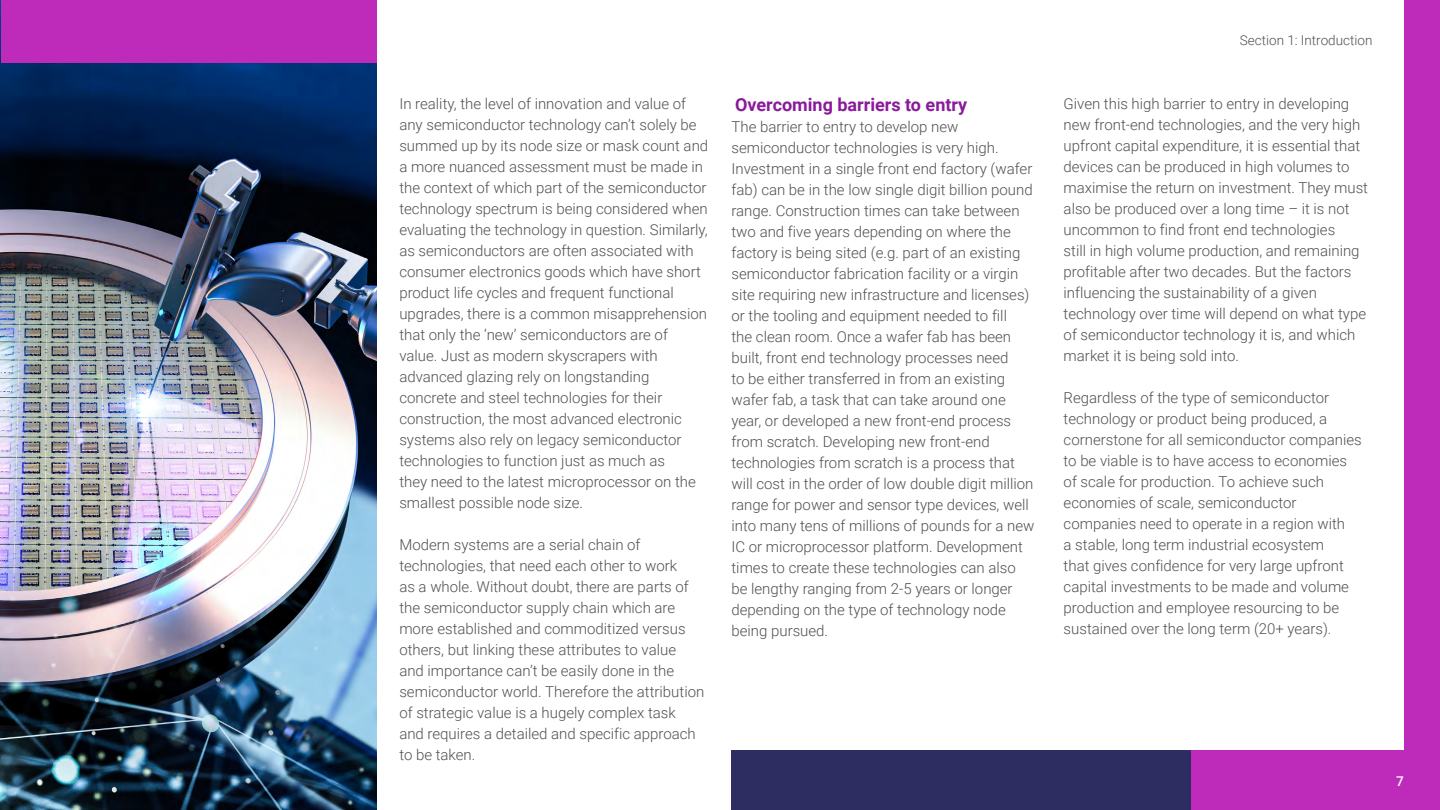
<style>
.page{position:relative;width:1440px;height:810px;background:#fff}
.page>*{position:absolute;margin:0;border:0;box-sizing:border-box;transform-origin:0 0}
.t1{font:700 18px "Roboto";color:#8a1a9b}
.t2{font:300 15px/21px "Roboto";color:#505050}
.t3{font:300 13.5px "Roboto";color:#505050}
.t4{font:500 13.5px "Roboto";color:#fff}
</style>
<div class="page">
<svg style="left:1191px;top:0;width:249px;height:810px"></svg>
<div style="left:731px;top:750px;width:460px;height:60px;background:#2e2d62"></div>
<img style="left:0;top:0;width:377px;height:810px">
<div style="left:1px;top:0;width:376px;height:63px;background:#be2bbb"></div>
<p class="t2" style="left:399px;top:92px;width:310px">In reality, the level of innovation and value of any semiconductor technology can’t solely be summed up by its node size or mask count and a more nuanced assessment must be made in the context of which part of the semiconductor technology spectrum is being considered when evaluating the technology in question. Similarly, as semiconductors are often associated with consumer electronics goods which have short product life cycles and frequent functional upgrades, there is a common misapprehension that only the ‘new’ semiconductors are of value. Just as modern skyscrapers with advanced glazing rely on longstanding concrete and steel technologies for their construction, the most advanced electronic systems also rely on legacy semiconductor technologies to function just as much as<br>they need to the latest microprocessor on the smallest possible node size.</p>
<p class="t2" style="left:399px;top:533px;width:306px">Modern systems are a serial chain of technologies, that need each other to work<br>as a whole. Without doubt, there are parts of the semiconductor supply chain which are more established and commoditized versus others, but linking these attributes to value and importance can’t be easily done in the semiconductor world. Therefore the attribution of strategic value is a hugely complex task<br>and requires a detailed and specific approach to be taken.</p>
<p class="t1" style="left:735px;top:92px;width:234px">Overcoming barriers to entry</p>
<p class="t2" style="left:732px;top:116px;width:305px">The barrier to entry to develop new semiconductor technologies is very high.<br>Investment in a single front end factory (wafer fab) can be in the low single digit billion pound range. Construction times can take between two and five years depending on where the factory is being sited (e.g. part of an existing semiconductor fabrication facility or a virgin site requiring new infrastructure and licenses) or the tooling and equipment needed to fill<br>the clean room. Once a wafer fab has been built, front end technology processes need<br>to be either transferred in from an existing wafer fab, a task that can take around one year, or developed a new front-end process from scratch. Developing new front-end technologies from scratch is a process that will cost in the order of low double digit million range for power and sensor type devices, well into many tens of millions of pounds for a new IC or microprocessor platform. Development times to create these technologies can also be lengthy ranging from 2-5 years or longer depending on the type of technology node being pursued.</p>
<p class="t3" style="left:1240px;top:31px;width:134px">Section 1: Introduction</p>
<p class="t2" style="left:1064px;top:92px;width:306px">Given this high barrier to entry in developing new front-end technologies, and the very high upfront capital expenditure, it is essential that devices can be produced in high volumes to maximise the return on investment. They must also be produced over a long time – it is not uncommon to find front end technologies<br>still in high volume production, and remaining profitable after two decades. But the factors influencing the sustainability of a given technology over time will depend on what type of semiconductor technology it is, and which market it is being sold into.</p>
<p class="t2" style="left:1064px;top:386px;width:300px">Regardless of the type of semiconductor technology or product being produced, a cornerstone for all semiconductor companies to be viable is to have access to economies of scale for production. To achieve such economies of scale, semiconductor companies need to operate in a region with<br>a stable, long term industrial ecosystem<br>that gives confidence for very large upfront capital investments to be made and volume production and employee resourcing to be sustained over the long term (20+ years).</p>
<p class="t4" style="left:1396px;top:771px;width:9px">7</p>
</div>
